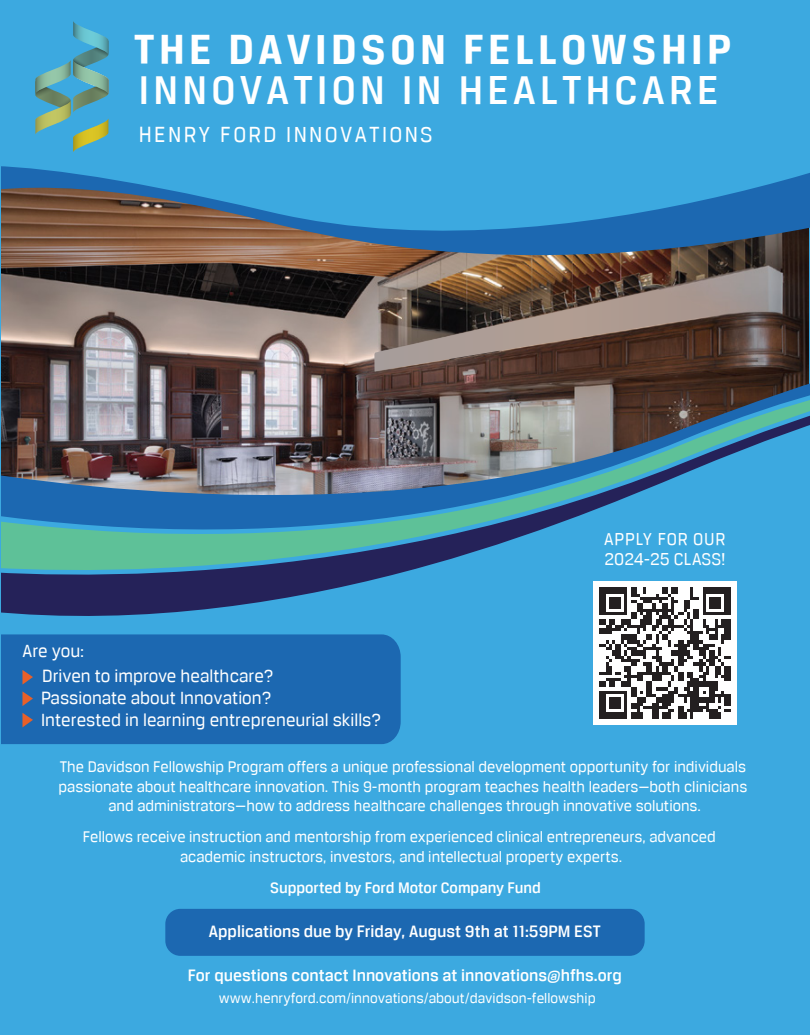
<style>
.page{position:relative;width:810px;height:1035px;background:#3ca9e0}
.page>*{position:absolute;margin:0;border:0;box-sizing:border-box;transform-origin:0 0}
.t1{font:700 44.5px "Breuer Text";letter-spacing:.1em;color:#fff}
.t2{font:500 42.62px "Breuer Text";letter-spacing:.1em;color:#fff}
.t3{font:23.12px "Breuer Text";letter-spacing:.1em;color:#fff}
.t4{font:18.75px "Breuer Text";color:#fff}
.t5{font:18.25px/20.8px "Breuer Text";letter-spacing:.01em;color:#fff}
.t6{font:500 17.5px "Breuer Text";color:#fff}
.t7{font:16.25px/19.5px "Breuer Text";color:#fff;text-align:center}
.t8{font:500 16.25px "Breuer Text";color:#fff}
.t9{font:15px "Breuer Text";color:#fff}
</style>
<div class="page">
<img style="left:1px;top:289px;width:808px;height:22px">
<img style="left:593px;top:658px;width:144px;height:67px">
<svg style="left:1px;top:311px;width:808px;height:21px;background:#897a74"></svg>
<svg style="left:1px;top:118px;width:809px;height:171px"></svg>
<img style="left:1px;top:337px;width:809px;height:321px">
<div style="left:1px;top:634px;width:400px;height:110px;background:#1c68b1"></div>
<svg style="left:22px;top:691px;width:11px;height:15px"></svg>
<svg style="left:22px;top:670px;width:11px;height:15px"></svg>
<svg style="left:22px;top:713px;width:11px;height:14px"></svg>
<svg style="left:35px;top:21px;width:73px;height:131px"></svg>
<svg style="left:375px;top:289px;width:345px;height:82px;background:#6d5a50"></svg>
<div style="left:165px;top:909px;width:480px;height:47px;background:#1c68b1;border-radius:15px"></div>
<h1 class="t1" style="left:134px;top:25px;width:599px">THE DAVIDSON FELLOWSHIP</h1>
<h2 class="t2" style="left:139px;top:67px;width:581px">INNOVATION IN HEALTHCARE</h2>
<h3 class="t3" style="left:139px;top:122px;width:295px">HENRY FORD INNOVATIONS</h3>
<p class="t4" style="left:23px;top:641px;width:63px">Are you:</p>
<p class="t4" style="left:42px;top:666px;width:233px">Driven to improve healthcare?</p>
<p class="t4" style="left:41px;top:688px;width:232px">Passionate about Innovation?</p>
<p class="t4" style="left:41px;top:710px;width:342px">Interested in learning entrepreneurial skills?</p>
<p class="t5" style="left:604px;top:528px;width:123px">APPLY FOR OUR<br>2024-25 CLASS!</p>
<p class="t7" style="left:59px;top:757px;width:690px">The Davidson Fellowship Program offers a unique professional development opportunity for individuals passionate about healthcare innovation. This 9-month program teaches health leaders—both clinicians and administrators—how to address healthcare challenges through innovative solutions.</p>
<p class="t7" style="left:83px;top:827px;width:634px">Fellows receive instruction and mentorship from experienced clinical entrepreneurs, advanced academic instructors, investors, and intellectual property experts.</p>
<p class="t8" style="left:270px;top:879px;width:272px">Supported by Ford Motor Company Fund</p>
<p class="t6" style="left:209px;top:922px;width:393px">Applications due by Friday, August 9th at 11:59PM EST</p>
<p class="t6" style="left:188px;top:966px;width:436px">For questions contact Innovations at innovations@hfhs.org</p>
<p class="t9" style="left:219px;top:990px;width:378px">www.henryford.com/innovations/about/davidson-fellowship</p>
</div>
